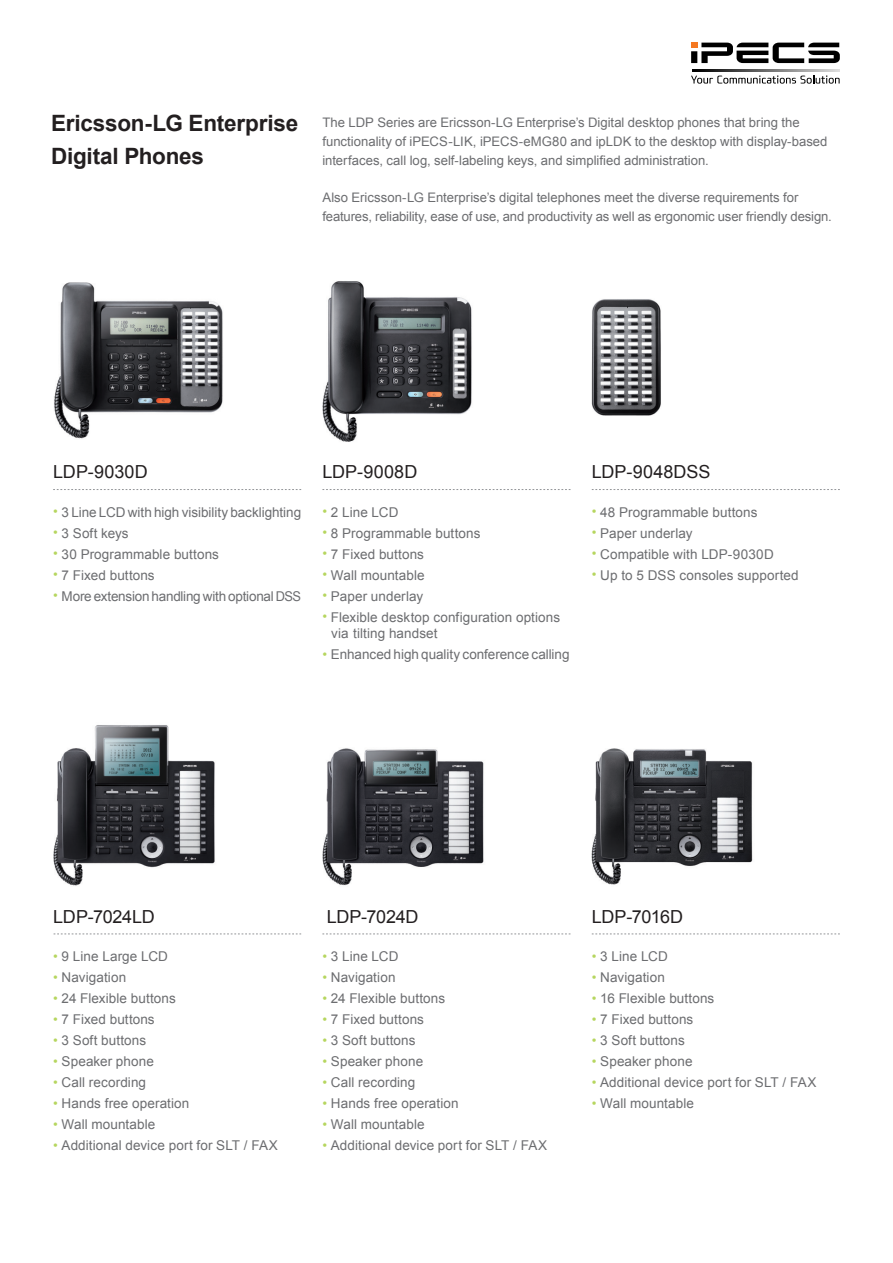
<style>
.page{position:relative;width:893px;height:1263px;background:#fff}
.page>*{position:absolute;margin:0;border:0;box-sizing:border-box;transform-origin:0 0}
.t1{font:700 22.5px/33px "Arial";letter-spacing:-.01em;color:#231f20}
.code_no{font:18px "Arial";letter-spacing:-.005em;color:#231f20}
.스펙-2{font:13.5px "Arial";letter-spacing:.005em;color:#6c6d70}
.스펙-2-2{font:13.5px "Arial";letter-spacing:-.02em;color:#6c6d70}
.intro-body{font:13.2px/18.8px "Arial";letter-spacing:-.005em;color:#6c6d70}
.s1{color:#b6d65f}
</style>
<div class="page">
<img style="left:54px;top:725px;width:161px;height:161px">
<img style="left:322px;top:748px;width:162px;height:138px">
<img style="left:54px;top:282px;width:169px;height:157px">
<img style="left:322px;top:281px;width:150px;height:161px">
<img style="left:592px;top:299px;width:69px;height:117px">
<svg style="left:53px;top:489px;width:248px;height:1px"></svg>
<svg style="left:322px;top:489px;width:248px;height:1px"></svg>
<svg style="left:592px;top:489px;width:248px;height:1px"></svg>
<img style="left:592px;top:748px;width:161px;height:137px">
<svg style="left:54px;top:934px;width:247px;height:1px"></svg>
<svg style="left:322px;top:934px;width:248px;height:1px"></svg>
<svg style="left:592px;top:934px;width:248px;height:1px"></svg>
<img style="left:692px;top:69px;width:147px;height:2px">
<svg style="left:691px;top:76px;width:149px;height:8px"></svg>
<svg style="left:691px;top:43px;width:149px;height:20px"></svg>
<p class="t1" style="left:51px;top:107px;width:249px">Ericsson-LG Enterprise<br>Digital Phones</p>
<p class="intro-body" style="left:322px;top:113px;width:506px">The LDP Series are Ericsson-LG Enterprise’s Digital desktop phones that bring the functionality of iPECS-LIK, iPECS-eMG80 and ipLDK to the desktop with display-based interfaces, call log, self-labeling keys, and simplified administration.</p>
<p class="intro-body" style="left:322px;top:188px;width:511px">Also Ericsson-LG Enterprise’s digital telephones meet the diverse requirements for features, reliability, ease of use, and productivity as well as ergonomic user friendly design.</p>
<p class="code_no" style="left:53px;top:460px;width:96px">LDP-9030D</p>
<p class="스펙-2" style="left:53px;top:503px;width:250px"><span class="s1">•</span> 3 Line LCD with high visibility backlighting</p>
<p class="스펙-2" style="left:53px;top:524px;width:77px"><span class="s1">•</span> 3 Soft keys</p>
<p class="스펙-2" style="left:53px;top:545px;width:167px"><span class="s1">•</span> 30 Programmable buttons</p>
<p class="스펙-2" style="left:53px;top:566px;width:103px"><span class="s1">•</span> 7 Fixed buttons</p>
<p class="스펙-2-2" style="left:53px;top:587px;width:250px"><span class="s1">•</span> More extension handling with optional DSS</p>
<p class="code_no" style="left:322px;top:460px;width:96px">LDP-9008D</p>
<p class="스펙-2" style="left:322px;top:503px;width:78px"><span class="s1">•</span> 2 Line LCD</p>
<p class="스펙-2" style="left:322px;top:524px;width:160px"><span class="s1">•</span> 8 Programmable buttons</p>
<p class="스펙-2" style="left:322px;top:545px;width:103px"><span class="s1">•</span> 7 Fixed buttons</p>
<p class="스펙-2" style="left:322px;top:566px;width:104px"><span class="s1">•</span> Wall mountable</p>
<p class="스펙-2" style="left:322px;top:587px;width:102px"><span class="s1">•</span> Paper underlay</p>
<p class="스펙-2" style="left:322px;top:608px;width:239px"><span class="s1">•</span> Flexible desktop configuration options</p>
<p class="스펙-2" style="left:331px;top:625px;width:108px">via tilting handset</p>
<p class="스펙-2" style="left:322px;top:646px;width:249px"><span class="s1">•</span> Enhanced high quality conference calling</p>
<p class="code_no" style="left:592px;top:460px;width:120px">LDP-9048DSS</p>
<p class="스펙-2" style="left:592px;top:503px;width:167px"><span class="s1">•</span> 48 Programmable buttons</p>
<p class="스펙-2" style="left:592px;top:524px;width:102px"><span class="s1">•</span> Paper underlay</p>
<p class="스펙-2" style="left:592px;top:545px;width:183px"><span class="s1">•</span> Compatible with LDP-9030D</p>
<p class="스펙-2" style="left:592px;top:566px;width:208px"><span class="s1">•</span> Up to 5 DSS consoles supported</p>
<p class="code_no" style="left:53px;top:904px;width:103px">LDP-7024LD</p>
<p class="스펙-2" style="left:53px;top:948px;width:116px"><span class="s1">•</span> 9 Line Large LCD</p>
<p class="스펙-2" style="left:53px;top:969px;width:75px"><span class="s1">•</span> Navigation</p>
<p class="스펙-2" style="left:53px;top:990px;width:124px"><span class="s1">•</span> 24 Flexible buttons</p>
<p class="스펙-2" style="left:53px;top:1011px;width:103px"><span class="s1">•</span> 7 Fixed buttons</p>
<p class="스펙-2" style="left:53px;top:1032px;width:95px"><span class="s1">•</span> 3 Soft buttons</p>
<p class="스펙-2" style="left:53px;top:1053px;width:102px"><span class="s1">•</span> Speaker phone</p>
<p class="스펙-2" style="left:53px;top:1074px;width:94px"><span class="s1">•</span> Call recording</p>
<p class="스펙-2" style="left:53px;top:1095px;width:138px"><span class="s1">•</span> Hands free operation</p>
<p class="스펙-2" style="left:53px;top:1116px;width:104px"><span class="s1">•</span> Wall mountable</p>
<p class="스펙-2" style="left:53px;top:1137px;width:226px"><span class="s1">•</span> Additional device port for SLT / FAX</p>
<p class="code_no" style="left:327px;top:904px;width:93px">LDP-7024D</p>
<p class="스펙-2" style="left:322px;top:948px;width:78px"><span class="s1">•</span> 3 Line LCD</p>
<p class="스펙-2" style="left:322px;top:969px;width:75px"><span class="s1">•</span> Navigation</p>
<p class="스펙-2" style="left:322px;top:990px;width:124px"><span class="s1">•</span> 24 Flexible buttons</p>
<p class="스펙-2" style="left:322px;top:1011px;width:103px"><span class="s1">•</span> 7 Fixed buttons</p>
<p class="스펙-2" style="left:322px;top:1032px;width:95px"><span class="s1">•</span> 3 Soft buttons</p>
<p class="스펙-2" style="left:322px;top:1053px;width:102px"><span class="s1">•</span> Speaker phone</p>
<p class="스펙-2" style="left:322px;top:1074px;width:94px"><span class="s1">•</span> Call recording</p>
<p class="스펙-2" style="left:322px;top:1095px;width:138px"><span class="s1">•</span> Hands free operation</p>
<p class="스펙-2" style="left:322px;top:1116px;width:104px"><span class="s1">•</span> Wall mountable</p>
<p class="스펙-2" style="left:322px;top:1137px;width:226px"><span class="s1">•</span> Additional device port for SLT / FAX</p>
<p class="code_no" style="left:592px;top:904px;width:93px">LDP-7016D</p>
<p class="스펙-2" style="left:592px;top:948px;width:78px"><span class="s1">•</span> 3 Line LCD</p>
<p class="스펙-2" style="left:592px;top:969px;width:75px"><span class="s1">•</span> Navigation</p>
<p class="스펙-2" style="left:592px;top:990px;width:124px"><span class="s1">•</span> 16 Flexible buttons</p>
<p class="스펙-2" style="left:592px;top:1011px;width:103px"><span class="s1">•</span> 7 Fixed buttons</p>
<p class="스펙-2" style="left:592px;top:1032px;width:95px"><span class="s1">•</span> 3 Soft buttons</p>
<p class="스펙-2" style="left:592px;top:1053px;width:102px"><span class="s1">•</span> Speaker phone</p>
<p class="스펙-2" style="left:592px;top:1074px;width:226px"><span class="s1">•</span> Additional device port for SLT / FAX</p>
<p class="스펙-2" style="left:592px;top:1095px;width:104px"><span class="s1">•</span> Wall mountable</p>
</div>
